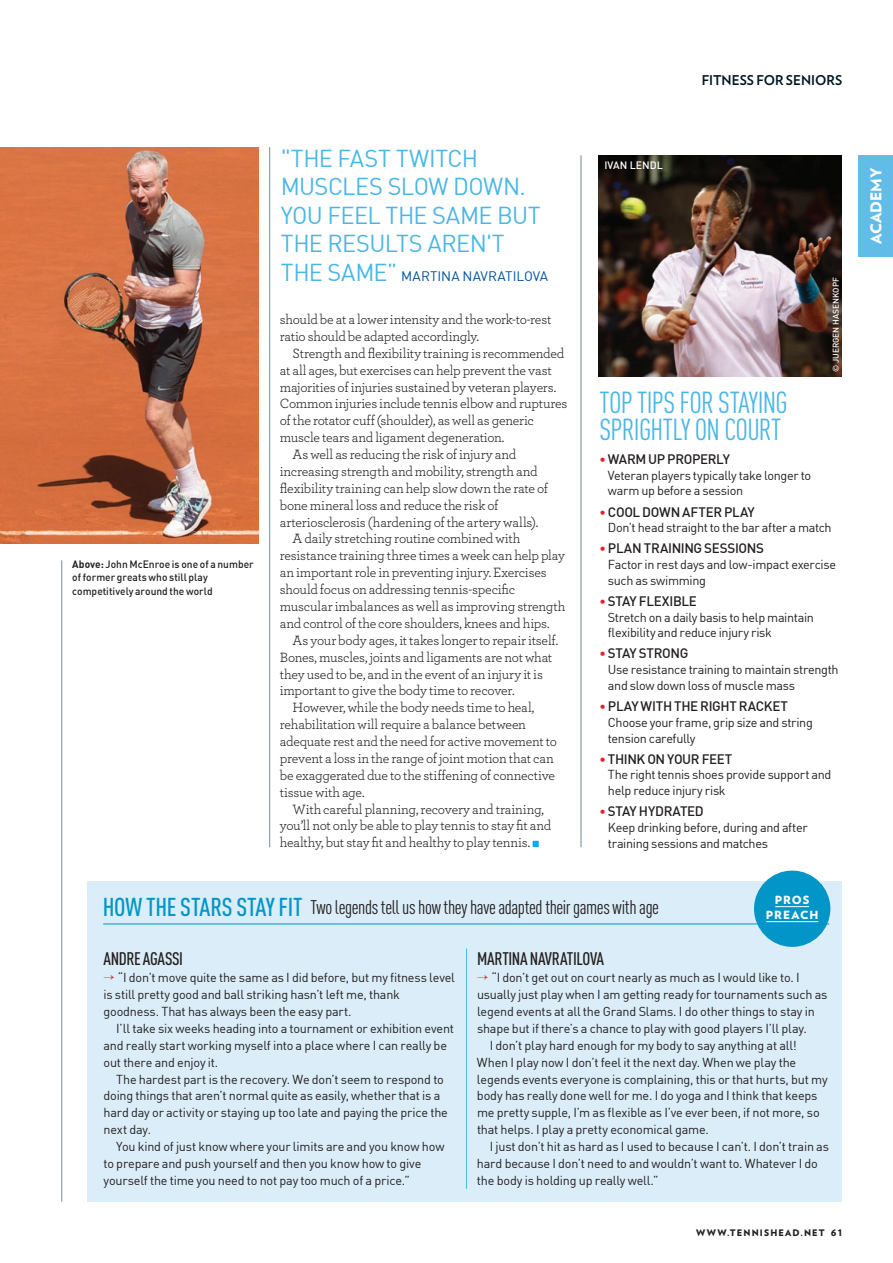
<style>
.page{position:relative;width:893px;height:1263px;background:#fff}
.page>*{position:absolute;margin:0;border:0;box-sizing:border-box;transform-origin:0 0}
.t1{font:30px/27px "DIN Cond";letter-spacing:-.025em;color:#4ab6e5}
.t2{font:24px/28.5px "DIN";letter-spacing:-.025em;color:#4ab6e5}
.t3{font:19.5px "DIN Cond";letter-spacing:-.015em;color:#231f20}
.t4{font:500 18px "DIN Cond";letter-spacing:-.015em;color:#231f20}
.t5{font:900 15px "Verlag";color:#fff}
.t6{font:14.1px/17px "Archer";letter-spacing:-.015em;color:#231f20}
.t7{font:500 13.5px "DIN";letter-spacing:-.025em;color:#231f20}
.t8{font:13.5px "DIN";letter-spacing:.005em;color:#01519b}
.t9{font:700 13.5px "Verlag";color:#011622}
.t10{font:12.75px/17px "DIN";letter-spacing:-.015em;color:#231f20}
.t11{font:900 11.25px/15px "Verlag";letter-spacing:.08em;color:#fff;text-align:center}
.t12{font:500 10.5px/13.5px "DIN";letter-spacing:.005em;color:#231f20}
.t13{font:500 10.5px "DIN";color:#fff}
.t14{font:900 9px "Verlag";letter-spacing:.12em;color:#231f20}
.t15{font:500 8.25px "DIN";color:#fff}
.s1{font-weight:700}
.s2{font-size:24.3px}
.s3{font-size:24px;color:#4ab6e5}
.s4{color:#00aee8}
.s5{font-size:12.75px;color:#ee1b2d}
.s6{font-weight:500;font-size:25.5px;color:#0295c7}
.s7{color:#ee1b2d}
</style>
<div class="page">
<img style="left:0;top:147px;width:258px;height:396px">
<img style="left:598px;top:155px;width:244px;height:221px">
<div style="left:87px;top:881px;width:755px;height:321px;background:#daedf8"></div>
<div style="left:859px;top:155px;width:34px;height:101px;background:#61bce7"></div>
<hr style="left:581px;top:155px;width:1px;height:692px;background:#738a95">
<hr style="left:269px;top:147px;width:1px;height:700px;background:#738a95">
<hr style="left:62px;top:560px;width:1px;height:642px;background:#738a95">
<hr style="left:103px;top:924px;width:726px;height:1px;background:#0295c7">
<div style="left:754px;top:870px;width:76px;height:77px;background:#0295c7;border-radius:50%"></div>
<hr style="left:775px;top:906px;width:34px;height:1px;background:#fff">
<hr style="left:766px;top:921px;width:52px;height:1px;background:#fff">
<hr style="left:466px;top:948px;width:1px;height:241px;background:#4ab6e5">
<p class="t12" style="left:72px;top:557px;width:183px"><span class="s1">Above:</span> John McEnroe is one of a number of former greats who still play competitively around the world</p>
<h2 class="t2" style="left:281px;top:143px;width:261px"><span class="s2">"</span>the fast twitch muscles slow down. you feel the same but the results aren't</h2>
<p class="t8" style="left:281px;top:267px;width:269px"><span class="s3">the same”</span> martina navratilova</p>
<p class="t6" style="left:280px;top:310px;width:273px">should be at a lower intensity and the work-to-rest ratio should be adapted accordingly.</p>
<p class="t6" style="left:293px;top:344px;width:273px">Strength and flexibility training is recommended</p>
<p class="t6" style="left:280px;top:361px;width:274px">at all ages, but exercises can help prevent the vast</p>
<p class="t6" style="left:280px;top:378px;width:278px">majorities of injuries sustained by veteran players.</p>
<p class="t6" style="left:280px;top:395px;width:289px">Common injuries include tennis elbow and ruptures</p>
<p class="t6" style="left:280px;top:412px;width:256px">of the rotator cuff (shoulder), as well as generic</p>
<p class="t6" style="left:280px;top:429px;width:226px">muscle tears and ligament degeneration.</p>
<p class="t6" style="left:293px;top:445px;width:225px">As well as reducing the risk of injury and</p>
<p class="t6" style="left:280px;top:462px;width:259px">increasing strength and mobility, strength and</p>
<p class="t6" style="left:280px;top:479px;width:270px">flexibility training can help slow down the rate of</p>
<p class="t6" style="left:280px;top:496px;width:220px">bone mineral loss and reduce the risk of</p>
<p class="t6" style="left:280px;top:513px;width:260px">arteriosclerosis (hardening of the artery walls).</p>
<p class="t6" style="left:293px;top:530px;width:229px">A daily stretching routine combined with</p>
<p class="t6" style="left:280px;top:547px;width:287px">resistance training three times a week can help play</p>
<p class="t6" style="left:280px;top:564px;width:268px">an important role in preventing injury. Exercises</p>
<p class="t6" style="left:280px;top:580px;width:237px">should focus on addressing tennis-specific</p>
<p class="t6" style="left:280px;top:597px;width:287px">muscular imbalances as well as improving strength</p>
<p class="t6" style="left:280px;top:614px;width:271px">and control of the core shoulders, knees and hips.</p>
<p class="t6" style="left:293px;top:631px;width:267px">As your body ages, it takes longer to repair itself.</p>
<p class="t6" style="left:280px;top:648px;width:274px">Bones, muscles, joints and ligaments are not what</p>
<p class="t6" style="left:280px;top:665px;width:265px">they used to be, and in the event of an injury it is</p>
<p class="t6" style="left:280px;top:682px;width:236px">important to give the body time to recover.</p>
<p class="t6" style="left:293px;top:699px;width:243px">However, while the body needs time to heal,</p>
<p class="t6" style="left:280px;top:716px;width:248px">rehabilitation will require a balance between</p>
<p class="t6" style="left:280px;top:732px;width:279px">adequate rest and the need for active movement to</p>
<p class="t6" style="left:280px;top:749px;width:275px">prevent a loss in the range of joint motion that can</p>
<p class="t6" style="left:280px;top:766px;width:277px">be exaggerated due to the stiffening of connective</p>
<p class="t6" style="left:280px;top:783px;width:86px">tissue with age.</p>
<p class="t6" style="left:293px;top:800px;width:253px">With careful planning, recovery and training,</p>
<p class="t6" style="left:280px;top:817px;width:273px">you’ll not only be able to play tennis to stay fit and</p>
<p class="t6" style="left:280px;top:834px;width:261px">healthy, but stay fit and healthy to play tennis. <span class="s4">■</span></p>
<p class="t13" style="left:604px;top:158px;width:7px">IVAN</p>
<p class="t13" style="left:630px;top:158px;width:8px">LENDL</p>
<p class="t9" style="left:702px;top:70px;width:142px">FITNESS FOR SENIORS</p>
<p class="t15" style="left:831px;top:372px;width:96px;rotate:-90deg">© juergen hasenkopf</p>
<h1 class="t1" style="left:600px;top:388px;width:190px">Top tips for staying sprightly on court</h1>
<p class="t7" style="left:600px;top:450px;width:131px"><span class="s5">•</span> Warm up properly</p>
<p class="t10" style="left:608px;top:467px;width:205px;line-height:15.8px">Veteran players typically take longer to warm up before a session</p>
<p class="t7" style="left:600px;top:503px;width:156px"><span class="s5">•</span> Cool down after play</p>
<p class="t10" style="left:608px;top:519px;width:225px">Don’t head straight to the bar after a match</p>
<p class="t7" style="left:600px;top:540px;width:18px"><span class="s5">•</span> PLAN</p>
<p class="t7" style="left:644px;top:540px;width:16px">TRAINING</p>
<p class="t7" style="left:704px;top:540px;width:9px">SESSIONS</p>
<p class="t10" style="left:608px;top:556px;width:230px;line-height:15.8px">Factor in rest days and low-impact exercise such as swimming</p>
<p class="t7" style="left:600px;top:592px;width:90px"><span class="s5">•</span> STAY FLEXI BLE</p>
<p class="t10" style="left:608px;top:609px;width:208px;line-height:15.8px">Stretch on a daily basis to help maintain flexibility and reduce injury risk</p>
<p class="t7" style="left:600px;top:645px;width:64px"><span class="s5">•</span> STAY STRONG</p>
<p class="t10" style="left:608px;top:661px;width:232px;line-height:15.8px">Use resistance training to maintain strength and slow down loss of muscle mass</p>
<p class="t7" style="left:600px;top:697px;width:187px"><span class="s5">•</span> play with the right racket</p>
<p class="t10" style="left:608px;top:714px;width:207px;line-height:15.8px">Choose your frame, grip size and string tension carefully</p>
<p class="t7" style="left:600px;top:750px;width:134px"><span class="s5">•</span> Think on your FEET</p>
<p class="t10" style="left:608px;top:767px;width:225px;line-height:15.8px">The right tennis shoes provide support and help reduce injury risk</p>
<p class="t7" style="left:600px;top:803px;width:106px"><span class="s5">•</span> Stay hydrated</p>
<p class="t10" style="left:608px;top:819px;width:201px;line-height:15.8px">Keep drinking before, during and after training sessions and matches</p>
<h3 class="t3" style="left:103px;top:896px;width:558px"><span class="s6">HOW THE STARS STAY FIT</span> Two legends tell us how they have adapted their games with age</h3>
<p class="t11" style="left:766px;top:892px;width:54px">PROS<br>PREACH</p>
<h3 class="t4" style="left:104px;top:948px;width:81px">ANDRE AGASSI</h3>
<p class="t10" style="left:103px;top:969px;width:353px"><span class="s7">→</span> “I don’t move quite the same as I did before, but my fitness level is still pretty good and ball striking hasn’t left me, thank goodness. That has always been the easy part.</p>
<p class="t10" style="left:104px;top:1019px;width:352px;text-indent:13px">I ’ll take six weeks heading into a tournament or exhibition event and really start working myself into a place where I can really be out there and enjoy it.</p>
<p class="t10" style="left:104px;top:1070px;width:346px;text-indent:13px">The hardest part is the recovery. We don’t seem to respond to doing things that aren’t normal quite as easily, whether that is a hard day or activity or staying up too late and paying the price the next day.</p>
<p class="t10" style="left:104px;top:1138px;width:342px;text-indent:13px">You kind of just know where your limits are and you know how to prepare and push yourself and then you know how to give yourself the time you need to not pay too much of a price.”</p>
<h3 class="t4" style="left:477px;top:948px;width:129px">MARTINA NAVRATILOVA</h3>
<p class="t10" style="left:477px;top:969px;width:322px"><span class="s7">→</span> “I don’t get out on court nearly as much as I would like to. I</p>
<p class="t10" style="left:477px;top:986px;width:352px">usually just play when I am getting ready for tournaments such as</p>
<p class="t10" style="left:477px;top:1003px;width:339px">legend events at all the Grand Slams. I do other things to stay in</p>
<p class="t10" style="left:477px;top:1019px;width:331px">shape but if there’s a chance to play with good players I ’ll play.</p>
<p class="t10" style="left:490px;top:1036px;width:309px">I don’t play hard enough for my body to say anything at all!</p>
<p class="t10" style="left:477px;top:1053px;width:321px">When I play now I don’t feel it the next day. When we play the</p>
<p class="t10" style="left:477px;top:1070px;width:352px">legends events everyone is complaining, this or that hurts, but my</p>
<p class="t10" style="left:477px;top:1087px;width:342px">body has really done well for me. I do yoga and I think that keeps</p>
<p class="t10" style="left:477px;top:1104px;width:344px">me pretty supple, I ’m as flexible as I ’ve ever been, if not more, so</p>
<p class="t10" style="left:477px;top:1121px;width:233px">that helps. I play a pretty economical game.</p>
<p class="t10" style="left:490px;top:1138px;width:341px">I just don’t hit as hard as I used to because I can’t. I don’t train as</p>
<p class="t10" style="left:477px;top:1155px;width:342px">hard because I don’t need to and wouldn’t want to. Whatever I do</p>
<p class="t10" style="left:477px;top:1171px;width:183px">the body is holding up really well.”</p>
<p class="t14" style="left:696px;top:1225px;width:116px">WWW.TENNISHEAD.NET</p>
<p class="t14" style="left:831px;top:1225px;width:13px">61</p>
<p class="t5" style="left:864px;top:244px;width:77px;rotate:-90deg">ACADEMY</p>
</div>
